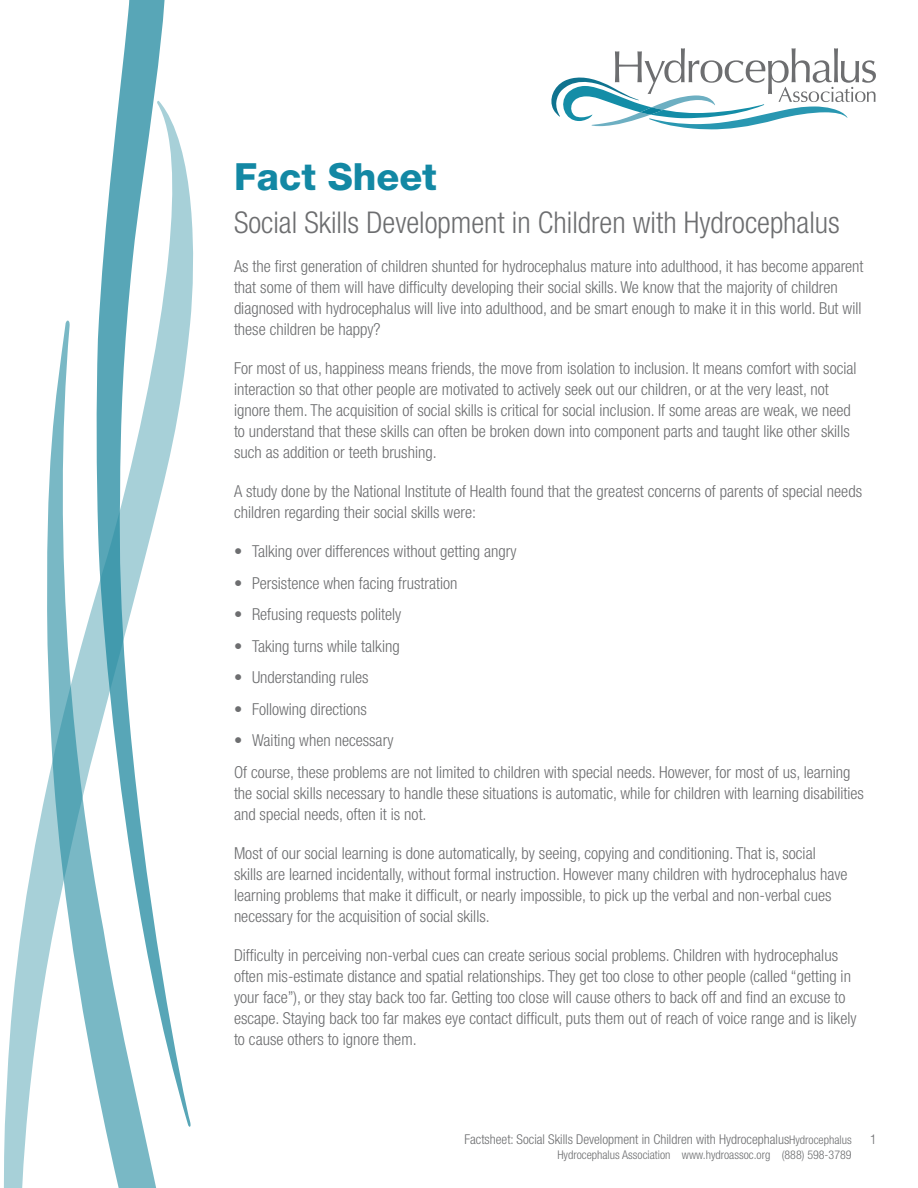
<style>
.page{position:relative;width:918px;height:1188px;background:#fff}
.page>*{position:absolute;margin:0;border:0;box-sizing:border-box;transform-origin:0 0}
.t1{font:800 37.5px "Helvetica Neue LT Std";color:#1388a4}
.t2{font:300 condensed 30px "Helvetica Neue LT Std";color:#6d6e70}
.t3{font:300 condensed 16.5px/21px "Helvetica Neue LT Std";color:#6d6e70}
.t4{font:300 condensed 13.5px "Helvetica Neue LT Std";color:#6d6e70}
.t5{font:300 condensed 12px "Helvetica Neue LT Std";color:#6d6e70}
.s1{font-size:12px}
</style>
<div class="page">
<svg style="left:551px;top:48px;width:325px;height:81px"></svg>
<svg style="left:119px;top:0;width:46px;height:100px;fill:#58a6b7"></svg>
<svg style="left:3px;top:100px;width:190px;height:1088px"></svg>
<svg style="left:45px;top:319px;width:148px;height:869px"></svg>
<h1 class="t1" style="left:234px;top:155px;width:204px">Fact Sheet</h1>
<h2 class="t2" style="left:234px;top:205px;width:607px">Social Skills Development in Children with Hydrocephalus</h2>
<p class="t3" style="left:234px;top:255px;width:631px">As the first generation of children shunted for hydrocephalus mature into adulthood, it has become apparent that some of them will have difficulty developing their social skills. We know that the majority of children diagnosed with hydrocephalus will live into adulthood, and be smart enough to make it in this world. But will these children be happy?</p>
<p class="t3" style="left:234px;top:358px;width:624px">For most of us, happiness means friends, the move from isolation to inclusion. It means comfort with social interaction so that other people are motivated to actively seek out our children, or at the very least, not ignore them. The acquisition of social skills is critical for social inclusion. If some areas are weak, we need to understand that these skills can often be broken down into component parts and taught like other skills such as addition or teeth brushing.</p>
<p class="t3" style="left:234px;top:481px;width:630px">A study done by the National Institute of Health found that the greatest concerns of parents of special needs children regarding their social skills were:</p>
<p class="t3" style="left:234px;top:541px;width:284px">• Talking over differences without getting angry</p>
<p class="t3" style="left:234px;top:572px;width:225px">• Persistence when facing frustration</p>
<p class="t3" style="left:234px;top:604px;width:169px">• Refusing requests politely</p>
<p class="t3" style="left:234px;top:635px;width:167px">• Taking turns while talking</p>
<p class="t3" style="left:234px;top:667px;width:136px">• Understanding rules</p>
<p class="t3" style="left:234px;top:698px;width:135px">• Following directions</p>
<p class="t3" style="left:234px;top:724px;width:618px;line-height:31.5px">• Waiting when necessary<br>Of course, these problems are not limited to children with special needs. However, for most of us, learning</p>
<p class="t3" style="left:234px;top:782px;width:631px">the social skills necessary to handle these situations is automatic, while for children with learning disabilities and special needs, often it is not.</p>
<p class="t3" style="left:234px;top:842px;width:615px">Most of our social learning is done automatically, by seeing, copying and conditioning. That is, social skills are learned incidentally, without formal instruction. However many children with hydrocephalus have learning problems that make it difficult, or nearly impossible, to pick up the verbal and non-verbal cues necessary for the acquisition of social skills.</p>
<p class="t3" style="left:234px;top:944px;width:624px">Difficulty in perceiving non-verbal cues can create serious social problems. Children with hydrocephalus often mis-estimate distance and spatial relationships. They get too close to other people (called “getting in your face”), or they stay back too far. Getting too close will cause others to back off and find an excuse to escape. Staying back too far makes eye contact difficult, puts them out of reach of voice range and is likely to cause others to ignore them.</p>
<p class="t4" style="left:464px;top:1132px;width:389px">Factsheet: Social Skills Development in Children with Hydrocephalus<span class="s1">Hydrocephalus</span></p>
<p class="t5" style="left:557px;top:1148px;width:296px">Hydrocephalus Association www.hydroassoc.org (888) 598-3789</p>
<p class="t4" style="left:870px;top:1132px;width:8px">1</p>
</div>
